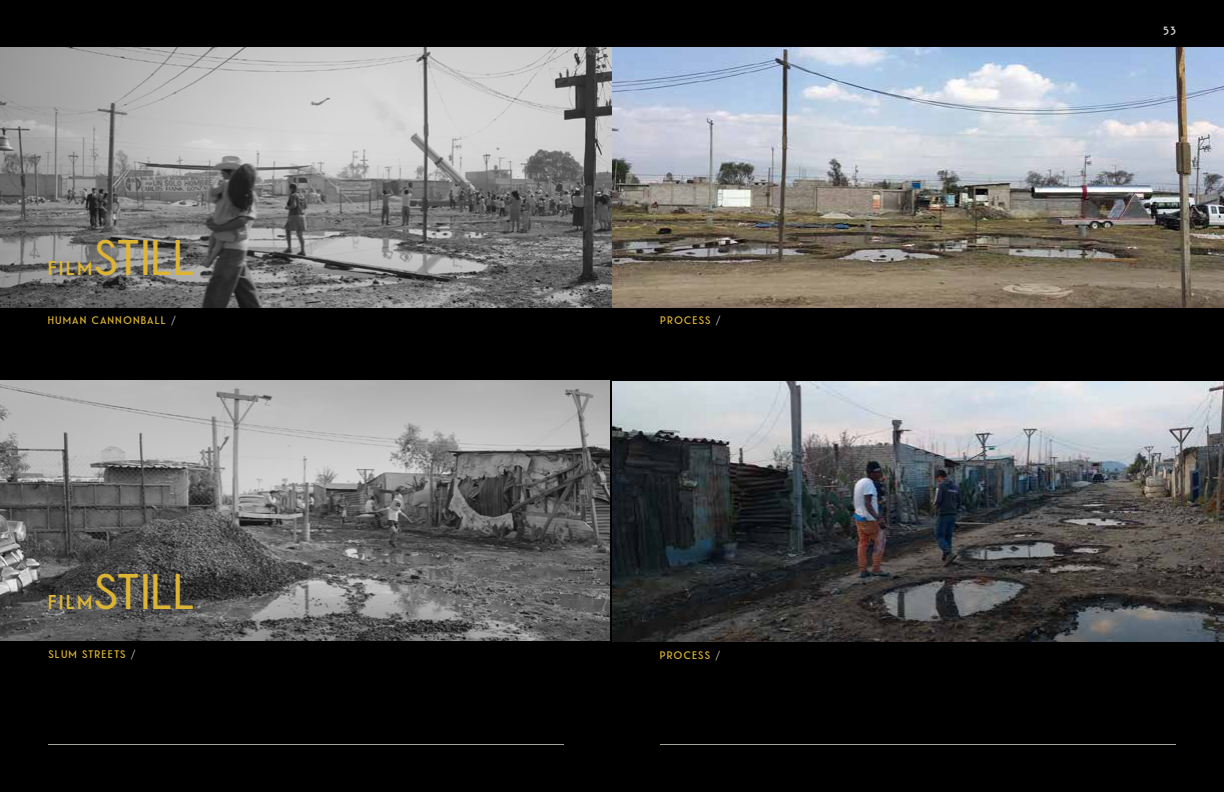
<style>
.page{position:relative;width:1224px;height:792px;background:#000}
.page>*{position:absolute;margin:0;border:0;box-sizing:border-box;transform-origin:0 0}
.t1{font:600 50px "Waverly CF";color:#deb533}
.t2{font:800 20px "Waverly CF";letter-spacing:.1em;color:#deb533}
.t3{font:800 12px "Waverly CF";color:#d3d2cd}
.t4{font:700 11px "Waverly CF";letter-spacing:.1em;color:#deb533}
.s1{font-weight:500;color:#d3d2cd}
</style>
<div class="page">
<img style="left:0;top:48px;width:1224px;height:260px">
<img style="left:0;top:380px;width:610px;height:261px">
<img style="left:612px;top:381px;width:612px;height:261px">
<hr style="left:48px;top:744px;width:516px;height:1px;background:#a7a59a">
<hr style="left:660px;top:744px;width:516px;height:1px;background:#a7a59a">
<h1 class="t1" style="left:94px;top:227px;width:103px">STILL</h1>
<h2 class="t2" style="left:48px;top:256px;width:46px">FILM</h2>
<p class="t4" style="left:48px;top:314px;width:130px">HUMAN CANNONBALL <span class="s1">/</span></p>
<p class="t4" style="left:660px;top:314px;width:62px">PROCESS <span class="s1">/</span></p>
<h1 class="t1" style="left:94px;top:562px;width:103px">STILL</h1>
<h2 class="t2" style="left:48px;top:590px;width:46px">FILM</h2>
<p class="t4" style="left:48px;top:648px;width:89px">SLUM STREETS <span class="s1">/</span></p>
<p class="t4" style="left:660px;top:648px;width:62px">PROCESS <span class="s1">/</span></p>
<p class="t3" style="left:1164px;top:23px;width:14px">53</p>
</div>
